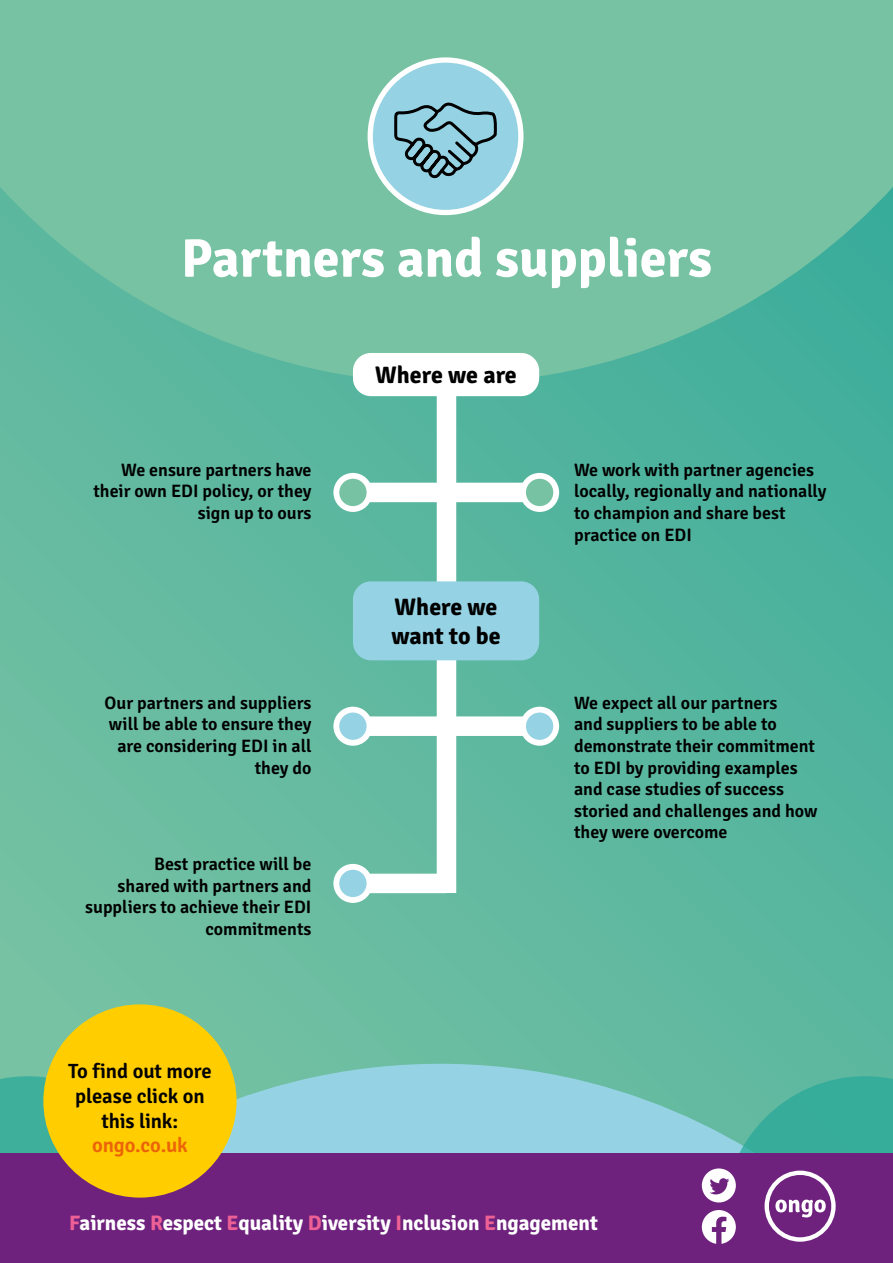
<style>
.page{position:relative;width:893px;height:1263px;background:#fff}
.page>*{position:absolute;margin:0;border:0;box-sizing:border-box;transform-origin:0 0}
.t1{font:700 54px "Signika";color:#fff}
.t2{font:700 24px/28.8px "Signika";color:#000}
.t3{font:700 21px "Signika";color:#fff}
.t4{font:600 20.7px/24.8px "Signika";letter-spacing:-.005em;color:#000;text-align:center}
.t5{font:600 20.7px "Signika";letter-spacing:-.005em;color:#ec6408}
.t6{font:600 18px/21.6px "Signika";color:#000;text-align:right}
.s1{color:#ec6095}
</style>
<div class="page">
<div style="left:0;top:0;width:893px;height:1263px;background:linear-gradient(to right,#6fbfa2,#4fb39e)"></div>
<svg style="left:0;top:0;width:893px;height:383px;fill:#76c2a3"></svg>
<div style="left:437px;top:372px;width:19px;height:241px;background:#fff"></div>
<div style="left:437px;top:613px;width:19px;height:280px;background:#fff"></div>
<div style="left:353px;top:353px;width:186px;height:43px;background:#fff;border-radius:18px"></div>
<div style="left:353px;top:581px;width:186px;height:79px;background:#95d3e4;border-radius:18px"></div>
<div style="left:370px;top:60px;width:151px;height:152px;background:#95d3e4;border-radius:50%"></div>
<div style="left:368px;top:57px;width:155px;height:158px;border:5px solid #fff;border-radius:50%"></div>
<div style="left:353px;top:483px;width:93px;height:19px;background:#fff"></div>
<div style="left:333px;top:473px;width:39px;height:39px;background:#fff;border-radius:50%"></div>
<div style="left:339px;top:479px;width:28px;height:27px;background:#76c2a3;border-radius:50%"></div>
<div style="left:353px;top:716px;width:93px;height:20px;background:#fff"></div>
<div style="left:333px;top:707px;width:39px;height:39px;background:#fff;border-radius:50%"></div>
<div style="left:339px;top:712px;width:28px;height:28px;background:#95d3e4;border-radius:50%"></div>
<div style="left:353px;top:874px;width:93px;height:19px;background:#fff"></div>
<div style="left:333px;top:864px;width:39px;height:39px;background:#fff;border-radius:50%"></div>
<div style="left:339px;top:870px;width:28px;height:27px;background:#95d3e4;border-radius:50%"></div>
<div style="left:446px;top:716px;width:94px;height:20px;background:#fff"></div>
<div style="left:520px;top:707px;width:39px;height:39px;background:#fff;border-radius:50%"></div>
<div style="left:526px;top:712px;width:27px;height:28px;background:#95d3e4;border-radius:50%"></div>
<div style="left:446px;top:483px;width:94px;height:19px;background:#fff"></div>
<div style="left:520px;top:473px;width:39px;height:39px;background:#fff;border-radius:50%"></div>
<div style="left:526px;top:479px;width:27px;height:27px;background:#76c2a3;border-radius:50%"></div>
<svg style="left:0;top:1064px;width:893px;height:90px;fill:#95d3e4"></svg>
<div style="left:0;top:1076px;width:59px;height:78px;background:#3daf9b"></div>
<svg style="left:394px;top:102px;width:103px;height:77px"></svg>
<div style="left:0;top:1154px;width:893px;height:109px;background:#6e217d"></div>
<svg style="left:702px;top:1076px;width:191px;height:168px"></svg>
<div style="left:43px;top:1004px;width:194px;height:193px;background:#ffcd00;border-radius:50%"></div>
<h1 class="t1" style="left:181px;top:226px;width:532px">Partners and suppliers</h1>
<p class="t6" style="left:93px;top:459px;width:220px">We ensure partners have their own EDI policy, or they sign up to ours</p>
<p class="t6" style="left:105px;top:692px;width:208px">Our partners and suppliers will be able to ensure they are considering EDI in all they do</p>
<p class="t6" style="left:85px;top:853px;width:228px">Best practice will be<br>shared with partners and suppliers to achieve their EDI commitments</p>
<p class="t4" style="left:68px;top:1059px;width:145px">To find out more please click on this link:</p>
<p class="t5" style="left:92px;top:1133px;width:97px">ongo.co.uk</p>
<h2 class="t2" style="left:375px;top:361px;width:143px">Where we are</h2>
<h2 class="t2" style="left:391px;top:593px;width:111px">Where we want to be</h2>
<p class="t6" style="left:574px;top:459px;width:254px;text-align:left">We work with partner agencies locally, regionally and nationally to champion and share best practice on EDI</p>
<p class="t6" style="left:574px;top:692px;width:245px;text-align:left">We expect all our partners<br>and suppliers to be able to demonstrate their commitment to EDI by providing examples and case studies of success storied and challenges and how they were overcome</p>
<p class="t3" style="left:69px;top:1210px;width:530px"><span class="s1">F</span>airness <span class="s1">R</span>espect <span class="s1">E</span>quality <span class="s1">D</span>iversity <span class="s1">I</span>nclusion <span class="s1">E</span>ngagement</p>
</div>
